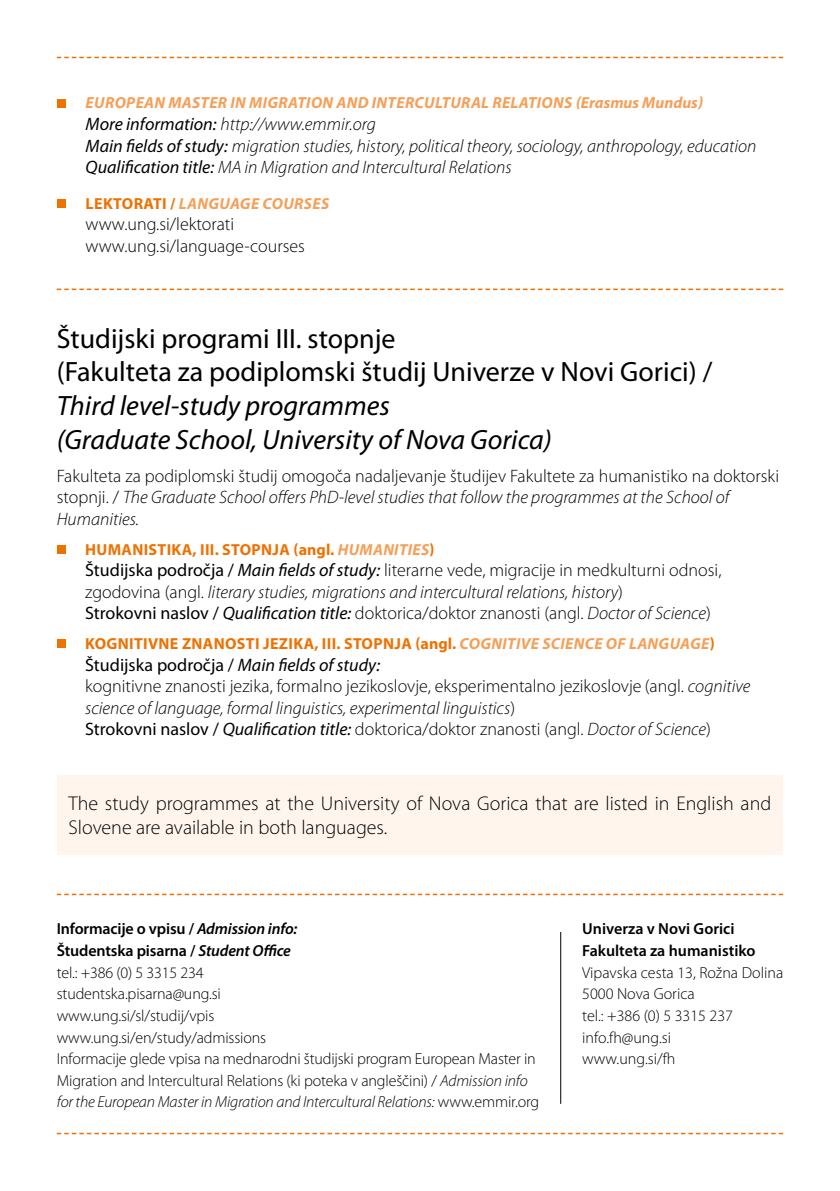
<style>
.page{position:relative;width:840px;height:1191px;background:#fff}
.page>*{position:absolute;margin:0;border:0;box-sizing:border-box;transform-origin:0 0}
.t1{font:28px/33.6px "Myriad Pro";color:#000}
.t2{font:italic 28px/33.6px "Myriad Pro";color:#000}
.t3{font:300 20px/24px "Myriad Pro";color:#000}
.t4{font:300 18px/21.6px "Myriad Pro";color:#000}
.t5{font:italic 300 18px/21.6px "Myriad Pro";color:#000}
.t6{font:300 16px/21.6px "Myriad Pro";letter-spacing:-.01em;color:#000}
.t7{font:700 16px "Myriad Pro";letter-spacing:.02em;color:#ee7203}
.t8{font:italic 700 16px "Myriad Pro";letter-spacing:.02em;color:#f59f57}
.t9{font:600 16px/21.6px "Myriad Pro";color:#000}
.s1{font-weight:400}
.s2{font-style:normal;color:#ee7203}
.s3{font-style:italic}
.s4{font-style:italic;color:#f59f57}
.s5{font-weight:400;font-style:italic}
.s6{font-weight:600}
.s7{font-weight:600;font-style:italic}
</style>
<div class="page">
<div style="left:57px;top:545px;width:8px;height:8px;background:#ee7203"></div>
<div style="left:57px;top:639px;width:8px;height:9px;background:#ee7203"></div>
<div style="left:57px;top:775px;width:725px;height:79px;background:#fff5ed"></div>
<hr style="left:560px;top:932px;width:1px;height:171px;background:#000">
<div style="left:57px;top:99px;width:9px;height:8px;background:#ee7203"></div>
<div style="left:57px;top:199px;width:9px;height:9px;background:#ee7203"></div>
<svg style="left:57px;top:57px;width:725px;height:1px"></svg>
<svg style="left:57px;top:288px;width:725px;height:2px"></svg>
<svg style="left:57px;top:1132px;width:725px;height:2px"></svg>
<svg style="left:57px;top:893px;width:725px;height:2px"></svg>
<p class="t8" style="left:86px;top:93px;width:618px">EUROPEAN MASTER IN MIGRATION AND INTERCULTURAL RELATIONS (Erasmus Mundus)</p>
<p class="t5" style="left:86px;top:113px;width:672px"><span class="s1">More information:</span> http://www.emmir.org<br><span class="s1">Main fields of study:</span> migration studies, history, political theory, sociology, anthropology, education<br><span class="s1">Qualification title:</span> MA in Migration and Intercultural Relations</p>
<p class="t8" style="left:86px;top:193px;width:245px"><span class="s2">LEKTORATI /</span> LANGUAGE COURSES</p>
<p class="t4" style="left:86px;top:213px;width:220px">www.ung.si/lektorati www.ung.si/language-courses</p>
<h1 class="t1" style="left:57px;top:321px;width:656px">Študijski programi III. stopnje<br>(Fakulteta za podiplomski študij Univerze v Novi Gorici) /</h1>
<h1 class="t2" style="left:57px;top:388px;width:496px">Third level-study programmes<br>(Graduate School, University of Nova Gorica)</h1>
<p class="t4" style="left:57px;top:464px;width:723px">Fakulteta za podiplomski študij omogoča nadaljevanje študijev Fakultete za humanistiko na doktorski stopnji. / <span class="s3">The Graduate School offers PhD-level studies that follow the programmes at the School of<br>Humanities.</span></p>
<p class="t7" style="left:85px;top:538px;width:351px">HUMANISTIKA, III. STOPNJA (angl. <span class="s4">HUMANITIES</span>)</p>
<p class="t4" style="left:85px;top:559px;width:637px"><span class="s1">Študijska področja /</span> <span class="s5">Main fields of study:</span> literarne vede, migracije in medkulturni odnosi, zgodovina (angl. <span class="s3">literary studies, migrations and intercultural relations, history</span>)<br><span class="s1">Strokovni naslov /</span> <span class="s5">Qualification title:</span> doktorica/doktor znanosti (angl. <span class="s3">Doctor of Science</span>)</p>
<p class="t7" style="left:85px;top:633px;width:630px">KOGNITIVNE ZNANOSTI JEZIKA, III. STOPNJA (angl. <span class="s4">COGNITIVE SCIENCE OF LANGUAGE</span>)</p>
<p class="t4" style="left:85px;top:653px;width:666px"><span class="s1">Študijska področja /</span> <span class="s5">Main fields of study:<br></span>kognitivne znanosti jezika, formalno jezikoslovje, eksperimentalno jezikoslovje (angl. <span class="s3">cognitive science of language, formal linguistics, experimental linguistics</span>)<br><span class="s1">Strokovni naslov /</span> <span class="s5">Qualification title:</span> doktorica/doktor znanosti (angl. <span class="s3">Doctor of Science</span>)</p>
<p class="t3" style="left:69px;top:791px;width:703px">The study programmes at the University of Nova Gorica that are listed in English and<br>Slovene are available in both languages.</p>
<p class="t6" style="left:57px;top:918px;width:483px"><span class="s6">Informacije o vpisu /</span> <span class="s7">Admission info:<br></span><span class="s6">Študentska pisarna /</span> <span class="s7">Student Office<br></span>tel.: +386 (0) 5 3315 234<br>studentska.pisarna@ung.si<br>www.ung.si/sl/studij/vpis<br>www.ung.si/en/study/admissions<br>Informacije glede vpisa na mednarodni študijski program European Master in Migration and Intercultural Relations (ki poteka v angleščini) / <span class="s3">Admission info for the European Master in Migration and Intercultural Relations:</span> www.emmir.org</p>
<p class="t9" style="left:582px;top:918px;width:175px">Univerza v Novi Gorici<br>Fakulteta za humanistiko</p>
<p class="t6" style="left:582px;top:961px;width:202px">Vipavska cesta 13, Rožna Dolina<br>5000 Nova Gorica<br>tel.: +386 (0) 5 3315 237 info.fh@ung.si<br>www.ung.si/fh</p>
</div>
